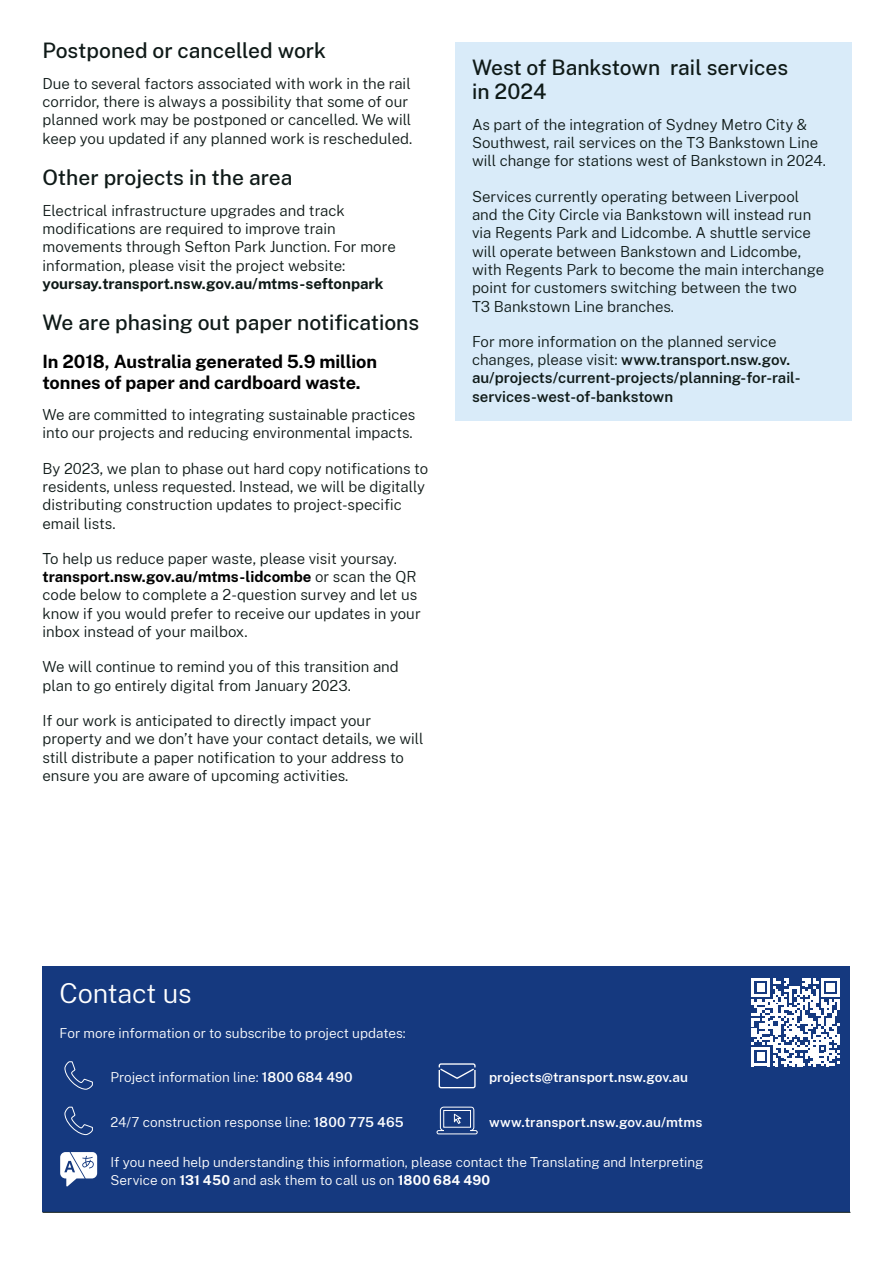
<style>
.page{position:relative;width:893px;height:1263px;background:#fff}
.page>*{position:absolute;margin:0;border:0;box-sizing:border-box;transform-origin:0 0}
.Heading_2_WHITE{font:300 27px "Public Sans NSW";letter-spacing:-.005em;color:#fff}
.Heading_3__H3{font:500 21px/24px "Public Sans NSW";color:#0f1a18}
.Heading_3__H3-2{font:700 18px/21px "Public Sans NSW";letter-spacing:-.005em;color:#000}
.Heading_3__H3-3{font:300 15px/18.3px "Public Sans NSW";color:#0f1a18}
.t1{font:600 15px/18.3px "Public Sans NSW";color:#0f1a18}
.Contact_details{font:300 13.5px/18px "Public Sans NSW";color:#fff}
.t2{font:600 13.5px "Public Sans NSW";letter-spacing:.005em;color:#fff}
.s1{font-weight:700}
.s2{font-weight:700;color:#000}
.s3{font-weight:300}
.s4{font-weight:600}
</style>
<div class="page">
<div style="left:455px;top:43px;width:396px;height:378px;background:#d9ebf9"></div>
<div style="left:43px;top:967px;width:807px;height:245px;background:#15397f"></div>
<svg style="left:64px;top:1061px;width:29px;height:29px"></svg>
<svg style="left:438px;top:1063px;width:38px;height:26px"></svg>
<svg style="left:64px;top:1106px;width:29px;height:29px"></svg>
<svg style="left:436px;top:1106px;width:42px;height:29px"></svg>
<svg style="left:60px;top:1152px;width:37px;height:34px"></svg>
<svg style="left:752px;top:978px;width:88px;height:88px"></svg>
<hr style="left:43px;top:1212px;width:807px;height:1px;background:#0f1a18">
<h3 class="Heading_3__H3" style="left:43px;top:37px;width:285px">Postponed or cancelled work</h3>
<h3 class="Heading_3__H3-3" style="left:43px;top:73px;width:371px">Due to several factors associated with work in the rail corridor, there is always a possibility that some of our planned work may be postponed or cancelled. We will keep you updated if any planned work is rescheduled.</h3>
<h3 class="Heading_3__H3" style="left:43px;top:164px;width:251px">Other projects in the area</h3>
<h3 class="Heading_3__H3-3" style="left:43px;top:200px;width:355px">Electrical infrastructure upgrades and track modifications are required to improve train movements through Sefton Park Junction. For more information, please visit the project website: <span class="s1">yoursay.transport.nsw.gov.au/mtms-seftonpark</span></h3>
<h3 class="Heading_3__H3" style="left:43px;top:309px;width:378px">We are phasing out paper notifications</h3>
<h3 class="Heading_3__H3-2" style="left:43px;top:350px;width:336px">In 2018, Australia generated 5.9 million tonnes of paper and cardboard waste.</h3>
<p class="Heading_3__H3-3" style="left:43px;top:404px;width:374px">We are committed to integrating sustainable practices into our projects and reducing environmental impacts.</p>
<p class="Heading_3__H3-3" style="left:43px;top:458px;width:387px">By 2023, we plan to phase out hard copy notifications to residents, unless requested. Instead, we will be digitally distributing construction updates to project-specific email lists.</p>
<p class="Heading_3__H3-3" style="left:43px;top:548px;width:380px">To help us reduce paper waste, please visit yoursay. <span class="s2">transport.nsw.gov.au/mtms-lidcombe</span> or scan the QR code below to complete a 2-question survey and let us know if you would prefer to receive our updates in your inbox instead of your mailbox.</p>
<p class="Heading_3__H3-3" style="left:43px;top:657px;width:358px">We will continue to remind you of this transition and plan to go entirely digital from January 2023.</p>
<p class="Heading_3__H3-3" style="left:43px;top:710px;width:383px">If our work is anticipated to directly impact your property and we don’t have your contact details, we will still distribute a paper notification to your address to ensure you are aware of upcoming activities.</p>
<p class="Heading_3__H3" style="left:472px;top:54px;width:318px">West of Bankstown rail services in 2024</p>
<p class="Heading_3__H3-3" style="left:472px;top:114px;width:356px">As part of the integration of Sydney Metro City &amp;<br>Southwest, rail services on the T3 Bankstown Line will change for stations west of Bankstown in 2024.</p>
<p class="Heading_3__H3-3" style="left:472px;top:186px;width:354px">Services currently operating between Liverpool and the City Circle via Bankstown will instead run via Regents Park and Lidcombe. A shuttle service will operate between Bankstown and Lidcombe, with Regents Park to become the main interchange point for customers switching between the two<br>T3 Bankstown Line branches.</p>
<p class="t1" style="left:472px;top:331px;width:330px"><span class="s3">For more information on the planned service changes, please visit:</span> www.transport.nsw.gov. au/projects/current-projects/planning-for-rail&shy;services-west-of-bankstown</p>
<h2 class="Heading_2_WHITE" style="left:60px;top:974px;width:134px">Contact us</h2>
<p class="Contact_details" style="left:60px;top:1023px;width:348px">For more information or to subscribe to project updates:</p>
<p class="Contact_details" style="left:111px;top:1067px;width:244px">Project information line: <span class="s4">1800 684 490</span></p>
<p class="t2" style="left:489px;top:1067px;width:201px">projects@transport.nsw.gov.au</p>
<p class="Contact_details" style="left:111px;top:1112px;width:295px">24/7 construction response line: <span class="s4">1800 775 465</span></p>
<p class="t2" style="left:489px;top:1112px;width:215px">www.transport.nsw.gov.au/mtms</p>
<p class="Contact_details" style="left:111px;top:1152px;width:594px">If you need help understanding this information, please contact the Translating and Interpreting<br>Service on <span class="s1">131 450</span> and ask them to call us on <span class="s1">1800 684 490</span></p>
</div>
